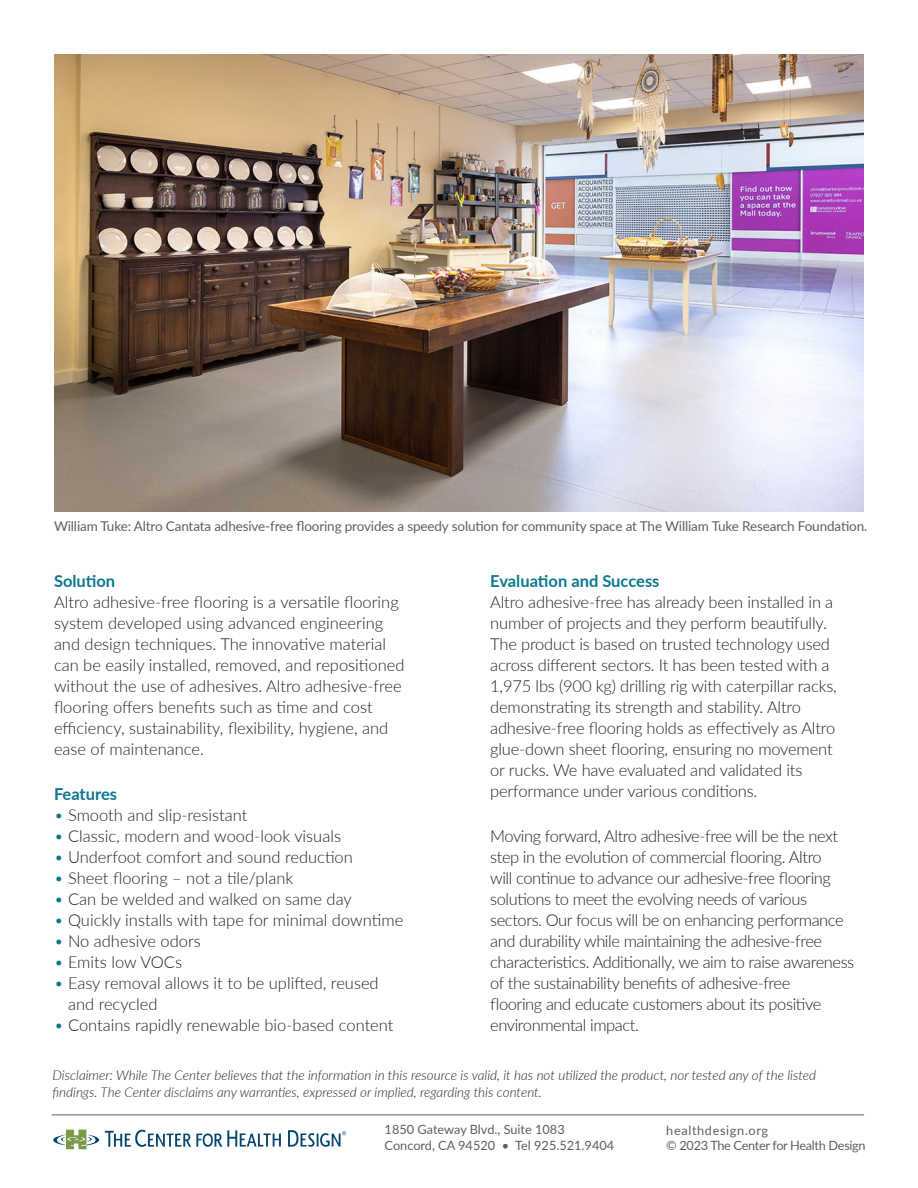
<style>
.page{position:relative;width:918px;height:1188px;background:#fff}
.page>*{position:absolute;margin:0;border:0;box-sizing:border-box;transform-origin:0 0}
.t1{font:300 16.5px/21px "Lato";letter-spacing:-.01em;color:#231f20}
.t2{font:700 16.5px "Lato";color:#0b778e}
.t3{font:italic 300 13.5px/16.2px "Lato";color:#231f20}
.main{font:13.5px "Lato";letter-spacing:-.01em;color:#5e5e5e}
.t4{font:12.75px/15.3px "Lato";color:#5e5e5e}
.t5{font:12.75px "Lato";letter-spacing:-.025em;color:#5e5e5e}
.t6{font:12.75px "Lato";letter-spacing:.05em;color:#5e5e5e}
.s1{color:#0b778e}
</style>
<div class="page">
<img style="left:54px;top:54px;width:810px;height:458px">
<hr style="left:52px;top:1115px;width:812px;height:1px;background:#5e5e5e">
<svg style="left:53px;top:1130px;width:46px;height:19px"></svg>
<svg style="left:105px;top:1130px;width:176px;height:17px"></svg>
<svg style="left:288px;top:1130px;width:58px;height:17px"></svg>
<p class="main" style="left:54px;top:517px;width:815px">William Tuke: Altro Cantata adhesive-free flooring provides a speedy solution for community space at The William Tuke Research Foundation.</p>
<p class="t2" style="left:54px;top:569px;width:63px">Solution</p>
<p class="t1" style="left:54px;top:591px;width:352px">Altro adhesive-free flooring is a versatile flooring system developed using advanced engineering and design techniques. The innovative material can be easily installed, removed, and repositioned without the use of adhesives. Altro adhesive-free flooring offers benefits such as time and cost efficiency, sustainability, flexibility, hygiene, and ease of maintenance.</p>
<p class="t2" style="left:54px;top:782px;width:65px">Features</p>
<p class="t1" style="left:54px;top:804px;width:195px"><span class="s1">•</span> Smooth and slip-resistant</p>
<p class="t1" style="left:54px;top:825px;width:289px"><span class="s1">•</span> Classic, modern and wood-look visuals</p>
<p class="t1" style="left:54px;top:846px;width:300px"><span class="s1">•</span> Underfoot comfort and sound reduction</p>
<p class="t1" style="left:54px;top:867px;width:241px"><span class="s1">•</span> Sheet flooring – not a tile/plank</p>
<p class="t1" style="left:54px;top:888px;width:299px"><span class="s1">•</span> Can be welded and walked on same day</p>
<p class="t1" style="left:54px;top:909px;width:351px"><span class="s1">•</span> Quickly installs with tape for minimal downtime</p>
<p class="t1" style="left:54px;top:930px;width:148px"><span class="s1">•</span> No adhesive odors</p>
<p class="t1" style="left:54px;top:951px;width:130px"><span class="s1">•</span> Emits low VOCs</p>
<p class="t1" style="left:68px;top:972px;width:312px;text-indent:-14px"><span class="s1">•</span> Easy removal allows it to be uplifted, reused and recycled</p>
<p class="t1" style="left:54px;top:1014px;width:341px"><span class="s1">•</span> Contains rapidly renewable bio-based content</p>
<p class="t2" style="left:490px;top:569px;width:171px">Evaluation and Success</p>
<p class="t1" style="left:490px;top:591px;width:348px">Altro adhesive-free has already been installed in a number of projects and they perform beautifully.<br>The product is based on trusted technology used across different sectors. It has been tested with a 1,975 lbs (900 kg) drilling rig with caterpillar racks, demonstrating its strength and stability. Altro adhesive-free flooring holds as effectively as Altro glue-down sheet flooring, ensuring no movement or rucks. We have evaluated and validated its performance under various conditions.</p>
<p class="t1" style="left:490px;top:825px;width:366px">Moving forward, Altro adhesive-free will be the next step in the evolution of commercial flooring. Altro<br>will continue to advance our adhesive-free flooring solutions to meet the evolving needs of various sectors. Our focus will be on enhancing performance and durability while maintaining the adhesive-free characteristics. Additionally, we aim to raise awareness of the sustainability benefits of adhesive-free<br>flooring and educate customers about its positive environmental impact.</p>
<p class="t3" style="left:52px;top:1067px;width:765px">Disclaimer: While The Center believes that the information in this resource is valid, it has not utilized the product, nor tested any of the listed findings. The Center disclaims any warranties, expressed or implied, regarding this content.</p>
<p class="t4" style="left:385px;top:1121px;width:231px">1850 Gateway Blvd., Suite 1083<br>Concord, CA 94520 • Tel 925.521.9404</p>
<p class="t6" style="left:666px;top:1121px;width:103px">healthdesign.org</p>
<p class="t5" style="left:666px;top:1136px;width:201px">© 2023 The Center for Health Design</p>
</div>
